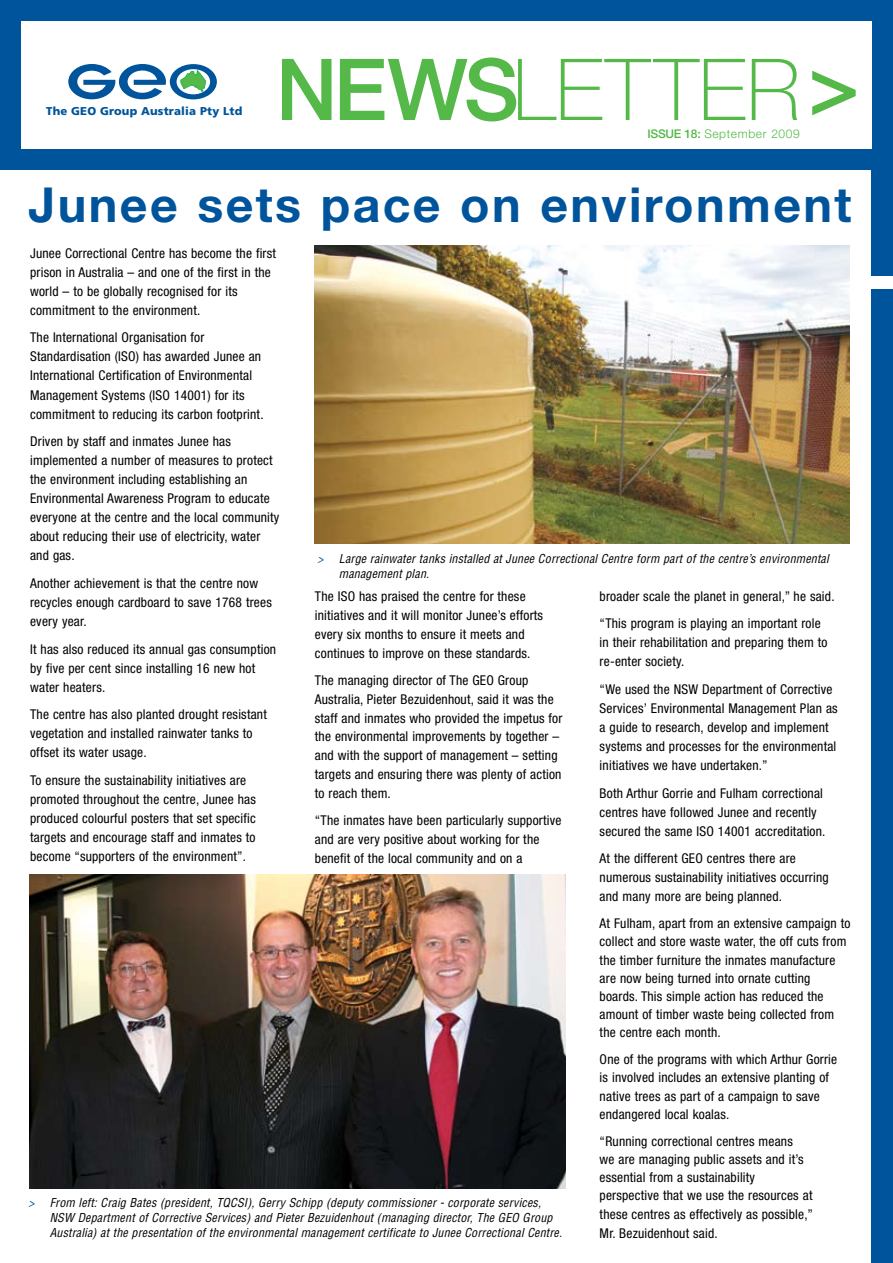
<style>
.page{position:relative;width:893px;height:1263px;background:#fff}
.page>*{position:absolute;margin:0;border:0;box-sizing:border-box;transform-origin:0 0}
.t1{font:100 85.5px "Helvetica Neue";color:#54b948}
.t2{font:500 85.5px "Helvetica Neue";color:#54b948}
.t3{font:700 48.3px "Helvetica Neue";letter-spacing:.05em;color:#00549b}
.t4{font:condensed 13.5px/19px "Helvetica Neue";letter-spacing:.015em;color:#000}
.t5{font:italic condensed 12px/15px "Helvetica";letter-spacing:.015em;color:#000}
.t6{font:300 12px "Helvetica Neue";letter-spacing:.05em;color:#54b948}
.t7{font:900 11.4px "Frutiger";letter-spacing:.015em;color:#00549b}
.s1{font-weight:500}
.s2{color:#00549b}
</style>
<div class="page">
<div style="left:0;top:0;width:893px;height:170px;background:#00549b"></div>
<div style="left:21px;top:21px;width:851px;height:128px;background:#fff"></div>
<svg style="left:68px;top:64px;width:149px;height:35px"></svg>
<div style="left:872px;top:163px;width:21px;height:1100px;background:#00549b"></div>
<div style="left:871px;top:276px;width:22px;height:13px;background:#fff"></div>
<img style="left:30px;top:875px;width:536px;height:313px">
<img style="left:315px;top:245px;width:534px;height:298px">
<p class="t7" style="left:46px;top:105px;width:198px">The GEO Group Australia Pty Ltd</p>
<h1 class="t1" style="left:276px;top:42px;width:526px"><span class="s1">NEWS</span>LETTER</h1>
<p class="t6" style="left:648px;top:126px;width:154px"><span class="s1">ISSUE 18:</span> September 2009</p>
<h1 class="t2" style="left:808px;top:33px;width:53px">&gt;</h1>
<h2 class="t3" style="left:29px;top:175px;width:824px">Junee sets pace on environment</h2>
<p class="t4" style="left:30px;top:243px;width:247px">Junee Correctional Centre has become the first prison in Australia – and one of the first in the world – to be globally recognised for its commitment to the environment.</p>
<p class="t4" style="left:30px;top:328px;width:235px">The International Organisation for Standardisation (ISO) has awarded Junee an International Certification of Environmental Management Systems (ISO 14001) for its commitment to reducing its carbon footprint.</p>
<p class="t4" style="left:30px;top:432px;width:251px">Driven by staff and inmates Junee has implemented a number of measures to protect the environment including establishing an Environmental Awareness Program to educate everyone at the centre and the local community about reducing their use of electricity, water and gas.</p>
<p class="t4" style="left:30px;top:574px;width:243px">Another achievement is that the centre now recycles enough cardboard to save 1768 trees every year.</p>
<p class="t4" style="left:30px;top:639px;width:247px">It has also reduced its annual gas consumption by five per cent since installing 16 new hot water heaters.</p>
<p class="t4" style="left:30px;top:705px;width:238px">The centre has also planted drought resistant vegetation and installed rainwater tanks to offset its water usage.</p>
<p class="t4" style="left:30px;top:770px;width:227px">To ensure the sustainability initiatives are promoted throughout the centre, Junee has produced colourful posters that set specific targets and encourage staff and inmates to become “supporters of the environment”.</p>
<p class="t5" style="left:339px;top:551px;width:491px;text-indent:-21px"><span class="s2">&gt;</span> Large rainwater tanks installed at Junee Correctional Centre form part of the centre’s environmental management plan.</p>
<p class="t4" style="left:315px;top:586px;width:230px">The ISO has praised the centre for these initiatives and it will monitor Junee’s efforts every six months to ensure it meets and continues to improve on these standards.</p>
<p class="t4" style="left:315px;top:671px;width:249px">The managing director of The GEO Group Australia, Pieter Bezuidenhout, said it was the staff and inmates who provided the impetus for the environmental improvements by together – and with the support of management – setting targets and ensuring there was plenty of action to reach them.</p>
<p class="t4" style="left:315px;top:810px;width:248px">“The inmates have been particularly supportive and are very positive about working for the benefit of the local community and on a</p>
<p class="t4" style="left:600px;top:582px;width:236px;line-height:27.6px">broader scale the planet in general,” he said. “This program is playing an important role</p>
<p class="t4" style="left:600px;top:633px;width:229px">in their rehabilitation and preparing them to re-enter society.</p>
<p class="t4" style="left:600px;top:679px;width:240px">“We used the NSW Department of Corrective Services’ Environmental Management Plan as a guide to research, develop and implement systems and processes for the environmental initiatives we have undertaken.”</p>
<p class="t4" style="left:600px;top:783px;width:227px">Both Arthur Gorrie and Fulham correctional centres have followed Junee and recently secured the same ISO 14001 accreditation.</p>
<p class="t4" style="left:600px;top:849px;width:231px">At the different GEO centres there are numerous sustainability initiatives occurring and many more are being planned.</p>
<p class="t4" style="left:600px;top:914px;width:252px;line-height:18.1px">At Fulham, apart from an extensive campaign to collect and store waste water, the off cuts from the timber furniture the inmates manufacture are now being turned into ornate cutting boards. This simple action has reduced the amount of timber waste being collected from the centre each month.</p>
<p class="t4" style="left:600px;top:1050px;width:239px;line-height:18.3px">One of the programs with which Arthur Gorrie is involved includes an extensive planting of native trees as part of a campaign to save endangered local koalas.</p>
<p class="t4" style="left:600px;top:1131px;width:215px;line-height:18.5px">“Running correctional centres means<br>we are managing public assets and it’s essential from a sustainability perspective that we use the resources at these centres as effectively as possible,” Mr. Bezuidenhout said.</p>
<p class="t5" style="left:50px;top:1195px;width:514px;text-indent:-21px"><span class="s2">&gt;</span> From left: Craig Bates (president, TQCSI), Gerry Schipp (deputy commissioner - corporate services,<br>NSW Department of Corrective Services) and Pieter Bezuidenhout (managing director, The GEO Group<br>Australia) at the presentation of the environmental management certificate to Junee Correctional Centre.</p>
</div>
